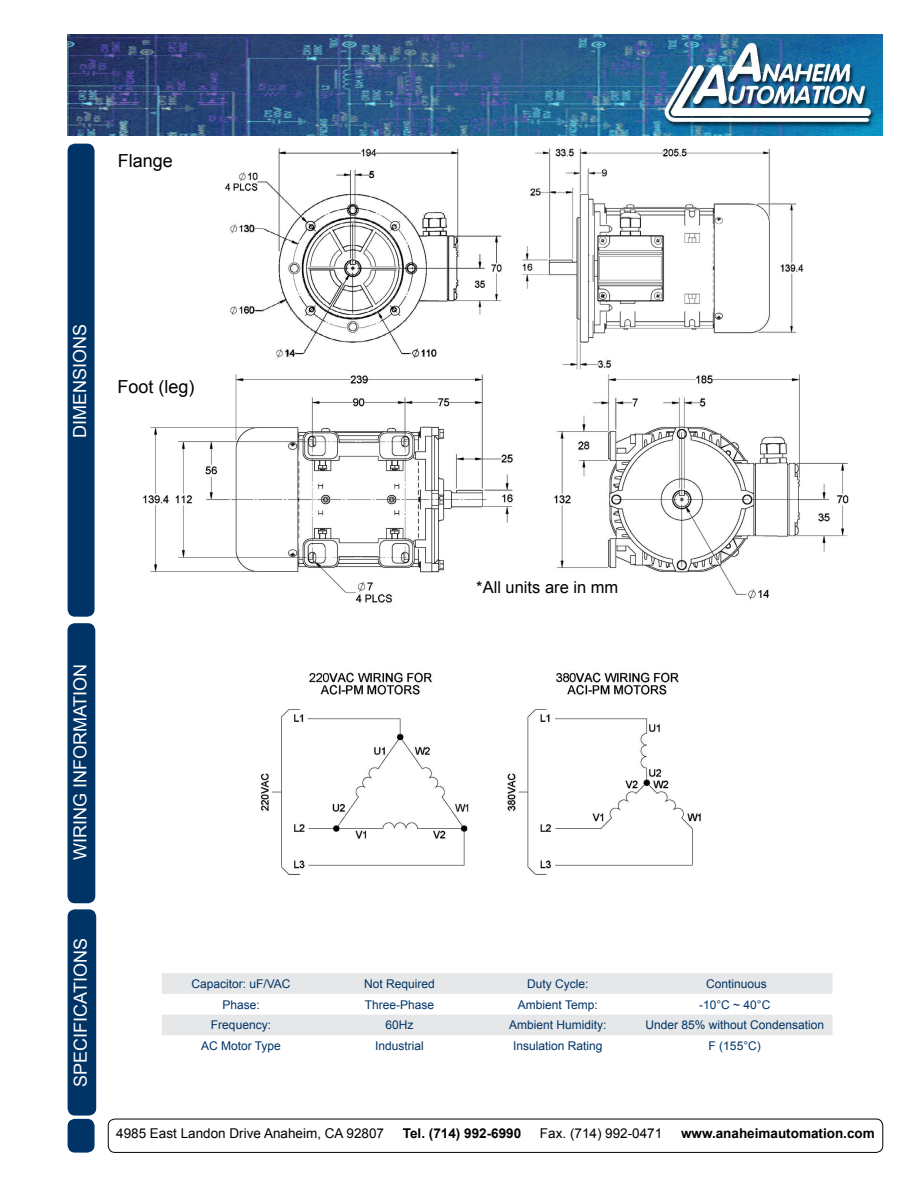
<style>
.page{position:relative;width:918px;height:1188px;background:#fff}
.page>*{position:absolute;margin:0;border:0;box-sizing:border-box;transform-origin:0 0}
.t1{font:18px "Arial";color:#fff}
.t2{font:18px "Arial";color:#000}
.t3{font:16.5px "Arial";color:#000}
.t4{font:13.5px "Arial";color:#000}
.t5{font:700 13.5px "Arial";color:#000}
.t6{font:12px "Arial";color:#036}
</style>
<div class="page">
<img style="left:225px;top:148px;width:579px;height:222px">
<img style="left:68px;top:35px;width:815px;height:101px">
<div style="left:68px;top:910px;width:27px;height:205px;background:#036;border-radius:7px"></div>
<div style="left:68px;top:909px;width:28px;height:207px;border:2px solid #036;border-radius:7px"></div>
<div style="left:68px;top:144px;width:26px;height:472px;background:#036;border-radius:7px"></div>
<div style="left:68px;top:144px;width:27px;height:473px;border:2px solid #036;border-radius:7px"></div>
<div style="left:68px;top:1120px;width:26px;height:32px;background:#036;border-radius:7px"></div>
<div style="left:68px;top:1119px;width:27px;height:34px;border:2px solid #036;border-radius:7px"></div>
<div style="left:108px;top:1119px;width:775px;height:34px;border:1px solid #000;border-radius:7px"></div>
<div style="left:68px;top:624px;width:27px;height:279px;background:#036;border-radius:7px"></div>
<div style="left:68px;top:623px;width:27px;height:280px;border:2px solid #036;border-radius:7px"></div>
<svg style="left:162px;top:973px;width:670px;height:62px"></svg>
<img style="left:260px;top:671px;width:441px;height:204px">
<img style="left:143px;top:374px;width:706px;height:229px">
<h1 class="t2" style="left:118px;top:149px;width:57px">Flange</h1>
<h1 class="t1" style="left:68px;top:438px;width:116px;rotate:-90deg">DIMENSIONS</h1>
<h1 class="t2" style="left:118px;top:375px;width:79px">Foot (leg)</h1>
<h1 class="t1" style="left:68px;top:860px;width:198px;rotate:-90deg">WIRING INFORMATION</h1>
<h2 class="t3" style="left:476px;top:576px;width:144px">*All units are in mm</h2>
<h1 class="t1" style="left:69px;top:1087px;width:150px;rotate:-90deg">SPECIFICATIONS</h1>
<p class="t6" style="left:191px;top:976px;width:101px">Capacitor: uF/VAC</p>
<p class="t6" style="left:364px;top:976px;width:72px">Not Required</p>
<p class="t6" style="left:527px;top:976px;width:63px">Duty Cycle:</p>
<p class="t6" style="left:706px;top:976px;width:62px">Continuous</p>
<p class="t6" style="left:222px;top:997px;width:39px">Phase:</p>
<p class="t6" style="left:365px;top:997px;width:71px">Three-Phase</p>
<p class="t6" style="left:518px;top:997px;width:81px">Ambient Temp:</p>
<p class="t6" style="left:699px;top:997px;width:73px">-10°C ~ 40°C</p>
<p class="t6" style="left:211px;top:1017px;width:62px">Frequency:</p>
<p class="t6" style="left:385px;top:1017px;width:30px">60Hz</p>
<p class="t6" style="left:509px;top:1017px;width:99px">Ambient Humidity:</p>
<p class="t6" style="left:645px;top:1017px;width:180px">Under 85% without Condensation</p>
<p class="t6" style="left:201px;top:1038px;width:81px">AC Motor Type</p>
<p class="t6" style="left:375px;top:1038px;width:50px">Industrial</p>
<p class="t6" style="left:513px;top:1038px;width:91px">Insulation Rating</p>
<p class="t6" style="left:709px;top:1038px;width:54px">F (155°C)</p>
<p class="t4" style="left:116px;top:1125px;width:269px">4985 East Landon Drive Anaheim, CA 92807</p>
<p class="t5" style="left:403px;top:1125px;width:120px">Tel. (714) 992-6990</p>
<p class="t4" style="left:540px;top:1125px;width:124px">Fax. (714) 992-0471</p>
<p class="t5" style="left:681px;top:1125px;width:195px">www.anaheimautomation.com</p>
</div>
